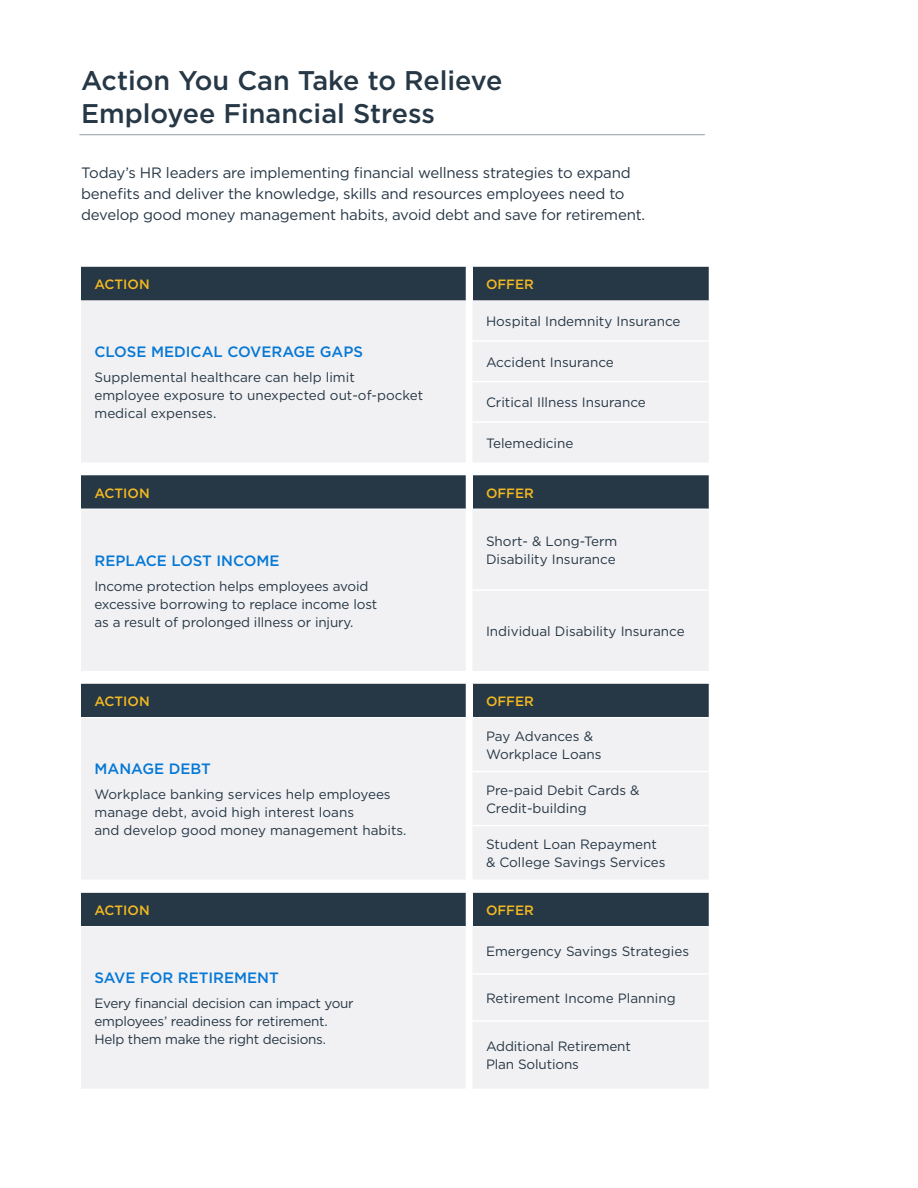
<style>
.page{position:relative;width:918px;height:1188px;background:#fff}
.page>*{position:absolute;margin:0;border:0;box-sizing:border-box;transform-origin:0 0}
.T2_-_Section_Heading{font:500 27px/33px "Gotham";color:#263746}
.Intro_Copy_1{font:15px/21px "Gotham";letter-spacing:-.015em;color:#263746}
.Body_Copy{font:500 15px "Gotham";color:#0678d5}
.H3_ALL_CAPS_Blue{font:500 15px "Gotham";color:#0678d5}
.Body_Copy-2{font:13.5px/18px "Gotham";color:#263746}
.Body_Copy-3{font:13.5px/18px "Gotham";letter-spacing:-.02em;color:#263746}
.t1{font:500 13.5px "Gotham";color:#f3b921}
</style>
<div class="page">
<div style="left:81px;top:267px;width:628px;height:34px;background:#263746"></div>
<div style="left:466px;top:267px;width:6px;height:196px;background:#fff"></div>
<div style="left:81px;top:301px;width:628px;height:161px;background:#f1f1f3"></div>
<hr style="left:472px;top:340px;width:237px;height:2px;background:#fff">
<hr style="left:472px;top:381px;width:237px;height:1px;background:#fff">
<hr style="left:472px;top:421px;width:237px;height:2px;background:#fff">
<div style="left:81px;top:475px;width:628px;height:34px;background:#263746"></div>
<div style="left:466px;top:475px;width:6px;height:196px;background:#fff"></div>
<div style="left:81px;top:510px;width:628px;height:161px;background:#f1f1f3"></div>
<hr style="left:472px;top:589px;width:237px;height:2px;background:#fff">
<div style="left:81px;top:684px;width:628px;height:33px;background:#263746"></div>
<div style="left:466px;top:684px;width:6px;height:196px;background:#fff"></div>
<div style="left:81px;top:718px;width:628px;height:161px;background:#f1f1f3"></div>
<hr style="left:472px;top:771px;width:237px;height:1px;background:#fff">
<hr style="left:472px;top:825px;width:237px;height:1px;background:#fff">
<div style="left:81px;top:893px;width:628px;height:33px;background:#263746"></div>
<div style="left:466px;top:893px;width:6px;height:196px;background:#fff"></div>
<div style="left:81px;top:927px;width:628px;height:161px;background:#f1f1f3"></div>
<hr style="left:472px;top:973px;width:237px;height:2px;background:#fff">
<hr style="left:472px;top:1020px;width:237px;height:2px;background:#fff">
<hr style="left:80px;top:134px;width:625px;height:1px;background:#939ba2">
<p class="T2_-_Section_Heading" style="left:81px;top:63px;width:423px">Action You Can Take to Relieve<br>Employee Financial Stress</p>
<p class="Intro_Copy_1" style="left:81px;top:162px;width:566px">Today’s HR leaders are implementing financial wellness strategies to expand benefits and deliver the knowledge, skills and resources employees need to develop good money management habits, avoid debt and save for retirement.</p>
<h3 class="t1" style="left:94px;top:277px;width:57px">ACTION</h3>
<h3 class="t1" style="left:486px;top:277px;width:49px">OFFER</h3>
<p class="H3_ALL_CAPS_Blue" style="left:94px;top:344px;width:270px">CLOSE MEDICAL COVERAGE GAPS</p>
<p class="Body_Copy-2" style="left:94px;top:368px;width:330px">Supplemental healthcare can help limit employee exposure to unexpected out-of-pocket medical expenses.</p>
<p class="Body_Copy-2" style="left:486px;top:312px;width:196px">Hospital Indemnity Insurance</p>
<p class="Body_Copy-2" style="left:486px;top:353px;width:129px">Accident Insurance</p>
<p class="Body_Copy-2" style="left:486px;top:393px;width:161px">Critical Illness Insurance</p>
<p class="Body_Copy-2" style="left:486px;top:434px;width:89px">Telemedicine</p>
<h3 class="t1" style="left:94px;top:485px;width:57px">ACTION</h3>
<h3 class="t1" style="left:486px;top:485px;width:49px">OFFER</h3>
<p class="Body_Copy" style="left:94px;top:552px;width:187px">REPLACE LOST INCOME</p>
<p class="Body_Copy-2" style="left:94px;top:577px;width:284px">Income protection helps employees avoid excessive borrowing to replace income lost as a result of prolonged illness or injury.</p>
<p class="Body_Copy-2" style="left:486px;top:532px;width:133px">Short- &amp; Long-Term<br>Disability Insurance</p>
<p class="Body_Copy-2" style="left:486px;top:622px;width:200px">Individual Disability Insurance</p>
<h3 class="t1" style="left:94px;top:694px;width:57px">ACTION</h3>
<h3 class="t1" style="left:486px;top:694px;width:49px">OFFER</h3>
<p class="Body_Copy" style="left:94px;top:761px;width:118px">MANAGE DEBT</p>
<p class="Body_Copy-2" style="left:94px;top:785px;width:314px">Workplace banking services help employees manage debt, avoid high interest loans<br>and develop good money management habits.</p>
<p class="Body_Copy-2" style="left:486px;top:727px;width:117px">Pay Advances &amp;<br>Workplace Loans</p>
<p class="Body_Copy-2" style="left:486px;top:781px;width:155px">Pre-paid Debit Cards &amp;<br>Credit-building</p>
<p class="Body_Copy-2" style="left:486px;top:835px;width:181px">Student Loan Repayment &amp; College Savings Services</p>
<h3 class="t1" style="left:94px;top:903px;width:57px">ACTION</h3>
<h3 class="t1" style="left:486px;top:903px;width:49px">OFFER</h3>
<p class="Body_Copy" style="left:94px;top:970px;width:186px">SAVE FOR RETIREMENT</p>
<p class="Body_Copy-3" style="left:94px;top:994px;width:261px">Every financial decision can impact your employees’ readiness for retirement.<br>Help them make the right decisions.</p>
<p class="Body_Copy-2" style="left:486px;top:942px;width:205px">Emergency Savings Strategies</p>
<p class="Body_Copy-2" style="left:486px;top:989px;width:191px">Retirement Income Planning</p>
<p class="Body_Copy-2" style="left:486px;top:1037px;width:146px">Additional Retirement<br>Plan Solutions</p>
</div>
